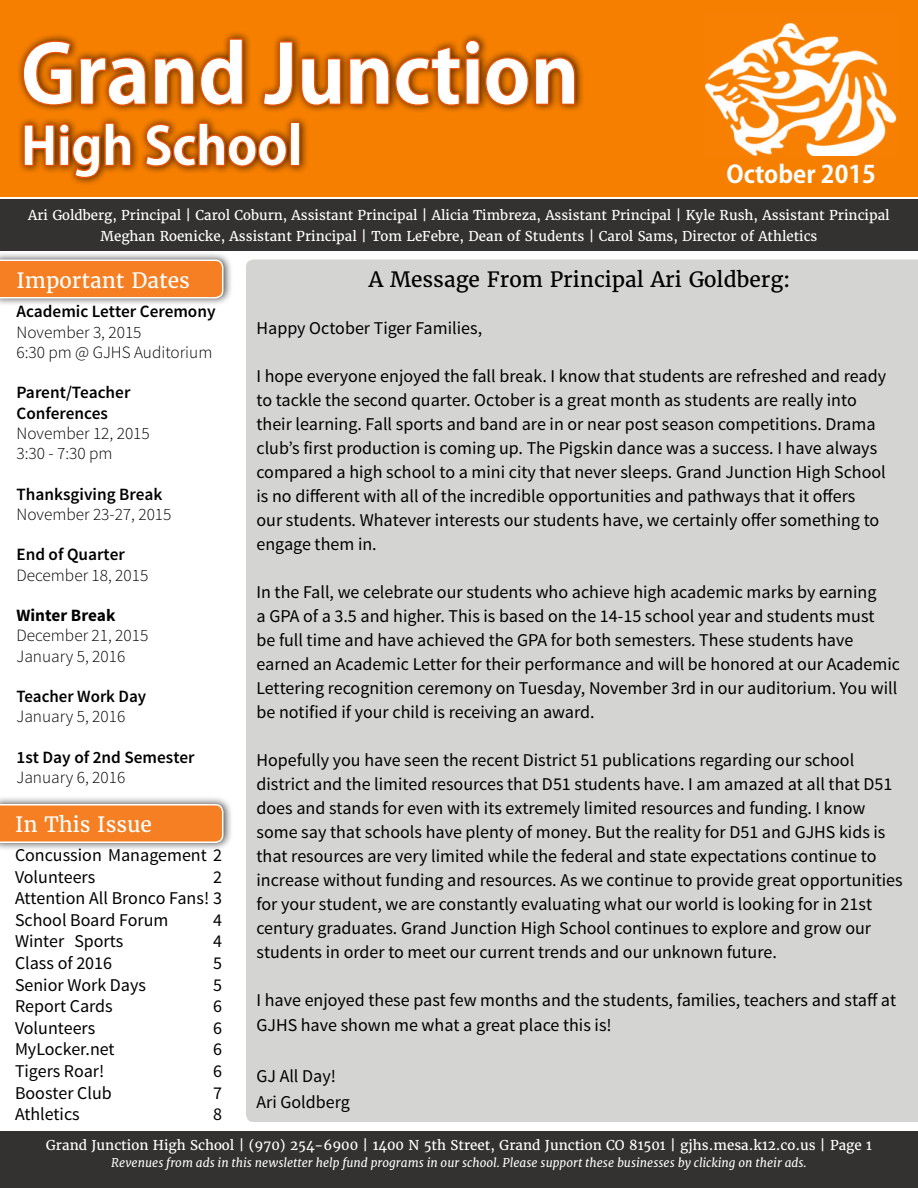
<style>
.page{position:relative;width:918px;height:1188px;background:#fff}
.page>*{position:absolute;margin:0;border:0;box-sizing:border-box;transform-origin:0 0}
.t1{font:700 79.5px "Adobe Gothic Std";color:#fff}
.t2{font:700 51px "Adobe Gothic Std";color:#fff}
.t3{font:700 24px "Adobe Gothic Std";color:#fff}
.t4{font:21px "Merriweather";color:#000}
.t5{font:21px "Merriweather";color:#fff}
.t6{font:18px/24px "Source Sans Pro";color:#000}
.t7{font:300 17.25px/20.2px "Source Sans Pro";color:#000}
.t8{font:600 17.25px/20.2px "Source Sans Pro";color:#000}
.t9{font:700 17.25px "Source Sans Pro";color:#000}
.t10{font:13.5px/21px "Merriweather";color:#fff;text-align:center}
.t11{font:italic 12px "Merriweather";color:#fff}
</style>
<div class="page">
<div style="left:0;top:251px;width:233px;height:55px;background:#000;opacity:.75"></div>
<svg style="left:0;top:259px;width:224px;height:40px"></svg>
<div style="left:0;top:0;width:918px;height:198px;background:#f77f00"></div>
<div style="left:0;top:198px;width:918px;height:52px;background:#333231"></div>
<div style="left:16px;top:30px;width:570px;height:156px;background:#000;opacity:.75"></div>
<svg style="left:21px;top:37px;width:224px;height:71px"></svg>
<svg style="left:261px;top:38px;width:316px;height:70px"></svg>
<svg style="left:22px;top:121px;width:111px;height:59px"></svg>
<svg style="left:142px;top:121px;width:147px;height:47px"></svg>
<div style="left:290px;top:122px;width:10px;height:44px;border:3px solid #e75300"></div>
<img style="left:705px;top:23px;width:192px;height:133px">
<div style="left:0;top:1131px;width:918px;height:57px;background:#333231"></div>
<div style="left:246px;top:260px;width:672px;height:862px;background:#d4d4d3"></div>
<hr style="left:0;top:197px;width:918px;height:2px;background:#fff">
<div style="left:0;top:796px;width:233px;height:55px;background:#000;opacity:.75"></div>
<svg style="left:0;top:803px;width:224px;height:41px"></svg>
<h1 class="t1" style="left:21px;top:26px;width:560px">Grand Junction</h1>
<h2 class="t2" style="left:21px;top:115px;width:283px">High School</h2>
<h3 class="t3" style="left:727px;top:160px;width:151px">October 2015</h3>
<p class="t10" style="left:28px;top:205px;width:863px">Ari Goldberg, Principal | Carol Coburn, Assistant Principal | Alicia Timbreza, Assistant Principal | Kyle Rush, Assistant Principal<br>Meghan Roenicke, Assistant Principal | Tom LeFebre, Dean of Students | Carol Sams, Director of Athletics</p>
<p class="t5" style="left:16px;top:267px;width:175px">Important Dates</p>
<p class="t4" style="left:369px;top:267px;width:423px">A Message From Principal Ari Goldberg:</p>
<p class="t6" style="left:256px;top:316px;width:227px">Happy October Tiger Families,</p>
<p class="t6" style="left:256px;top:364px;width:631px">I hope everyone enjoyed the fall break. I know that students are refreshed and ready to tackle the second quarter. October is a great month as students are really into their learning. Fall sports and band are in or near post season competitions. Drama club’s first production is coming up. The Pigskin dance was a success. I have always compared a high school to a mini city that never sleeps. Grand Junction High School is no different with all of the incredible opportunities and pathways that it offers<br>our students. Whatever interests our students have, we certainly offer something to engage them in.</p>
<p class="t6" style="left:256px;top:580px;width:645px">In the Fall, we celebrate our students who achieve high academic marks by earning<br>a GPA of a 3.5 and higher. This is based on the 14-15 school year and students must<br>be full time and have achieved the GPA for both semesters. These students have earned an Academic Letter for their performance and will be honored at our Academic Lettering recognition ceremony on Tuesday, November 3rd in our auditorium. You will be notified if your child is receiving an award.</p>
<p class="t6" style="left:256px;top:748px;width:648px">Hopefully you have seen the recent District 51 publications regarding our school district and the limited resources that D51 students have. I am amazed at all that D51 does and stands for even with its extremely limited resources and funding. I know some say that schools have plenty of money. But the reality for D51 and GJHS kids is that resources are very limited while the federal and state expectations continue to increase without funding and resources. As we continue to provide great opportunities for your student, we are constantly evaluating what our world is looking for in 21st century graduates. Grand Junction High School continues to explore and grow our students in order to meet our current trends and our unknown future.</p>
<p class="t6" style="left:256px;top:987px;width:641px;line-height:25.5px">I have enjoyed these past few months and the students, families, teachers and staff at<br>GJHS have shown me what a great place this is!</p>
<p class="t6" style="left:256px;top:1064px;width:95px;line-height:25.5px">GJ All Day!<br>Ari Goldberg</p>
<p class="t8" style="left:16px;top:302px;width:201px">Academic Letter Ceremony</p>
<p class="t7" style="left:16px;top:322px;width:197px">November 3, 2015<br>6:30 pm @ GJHS Auditorium</p>
<p class="t8" style="left:16px;top:383px;width:115px">Parent/Teacher<br>Conferences</p>
<p class="t7" style="left:16px;top:423px;width:135px">November 12, 2015<br>3:30 - 7:30 pm</p>
<p class="t8" style="left:16px;top:484px;width:147px">Thanksgiving Break</p>
<p class="t7" style="left:16px;top:504px;width:156px">November 23-27, 2015</p>
<p class="t8" style="left:16px;top:545px;width:110px">End of Quarter</p>
<p class="t7" style="left:16px;top:565px;width:133px">December 18, 2015</p>
<p class="t9" style="left:16px;top:604px;width:100px">Winter Break</p>
<p class="t7" style="left:16px;top:626px;width:133px">December 21, 2015<br>January 5, 2016</p>
<p class="t8" style="left:16px;top:687px;width:131px">Teacher Work Day</p>
<p class="t7" style="left:16px;top:707px;width:110px">January 5, 2016</p>
<p class="t8" style="left:16px;top:748px;width:180px">1st Day of 2nd Semester</p>
<p class="t7" style="left:16px;top:767px;width:110px">January 6, 2016</p>
<p class="t5" style="left:15px;top:811px;width:138px">In This Issue</p>
<p class="t6" style="left:15px;top:845px;width:209px;line-height:21.6px">Concussion Management 2<br>Volunteers</p>
<p class="t6" style="left:15px;top:866px;width:208px;line-height:21.6px;text-align:justify;text-indent:198px">2<br>Attention All Bronco Fans! 3<br>School Board Forum</p>
<p class="t6" style="left:213px;top:908px;width:10px">4</p>
<p class="t6" style="left:15px;top:930px;width:110px">Winter Sports</p>
<p class="t6" style="left:213px;top:930px;width:10px">4</p>
<p class="t6" style="left:15px;top:951px;width:99px">Class of 2016</p>
<p class="t6" style="left:213px;top:951px;width:10px">5</p>
<p class="t6" style="left:15px;top:973px;width:133px">Senior Work Days</p>
<p class="t6" style="left:213px;top:973px;width:10px">5</p>
<p class="t6" style="left:15px;top:995px;width:99px">Report Cards</p>
<p class="t6" style="left:213px;top:995px;width:10px">6</p>
<p class="t6" style="left:15px;top:1016px;width:82px">Volunteers</p>
<p class="t6" style="left:213px;top:1016px;width:10px">6</p>
<p class="t6" style="left:15px;top:1038px;width:101px">MyLocker.net</p>
<p class="t6" style="left:213px;top:1038px;width:10px">6</p>
<p class="t6" style="left:15px;top:1059px;width:91px">Tigers Roar!</p>
<p class="t6" style="left:213px;top:1059px;width:10px">6</p>
<p class="t6" style="left:15px;top:1081px;width:98px">Booster Club</p>
<p class="t6" style="left:213px;top:1081px;width:10px">7</p>
<p class="t6" style="left:15px;top:1103px;width:66px">Athletics</p>
<p class="t6" style="left:213px;top:1103px;width:10px">8</p>
<p class="t10" style="left:46px;top:1135px;width:828px">Grand Junction High School | (970) 254-6900 | 1400 N 5th Street, Grand Junction CO 81501 | gjhs.mesa.k12.co.us | Page 1</p>
<p class="t11" style="left:111px;top:1155px;width:697px">Revenues from ads in this newsletter help fund programs in our school. Please support these businesses by clicking on their ads.</p>
</div>
